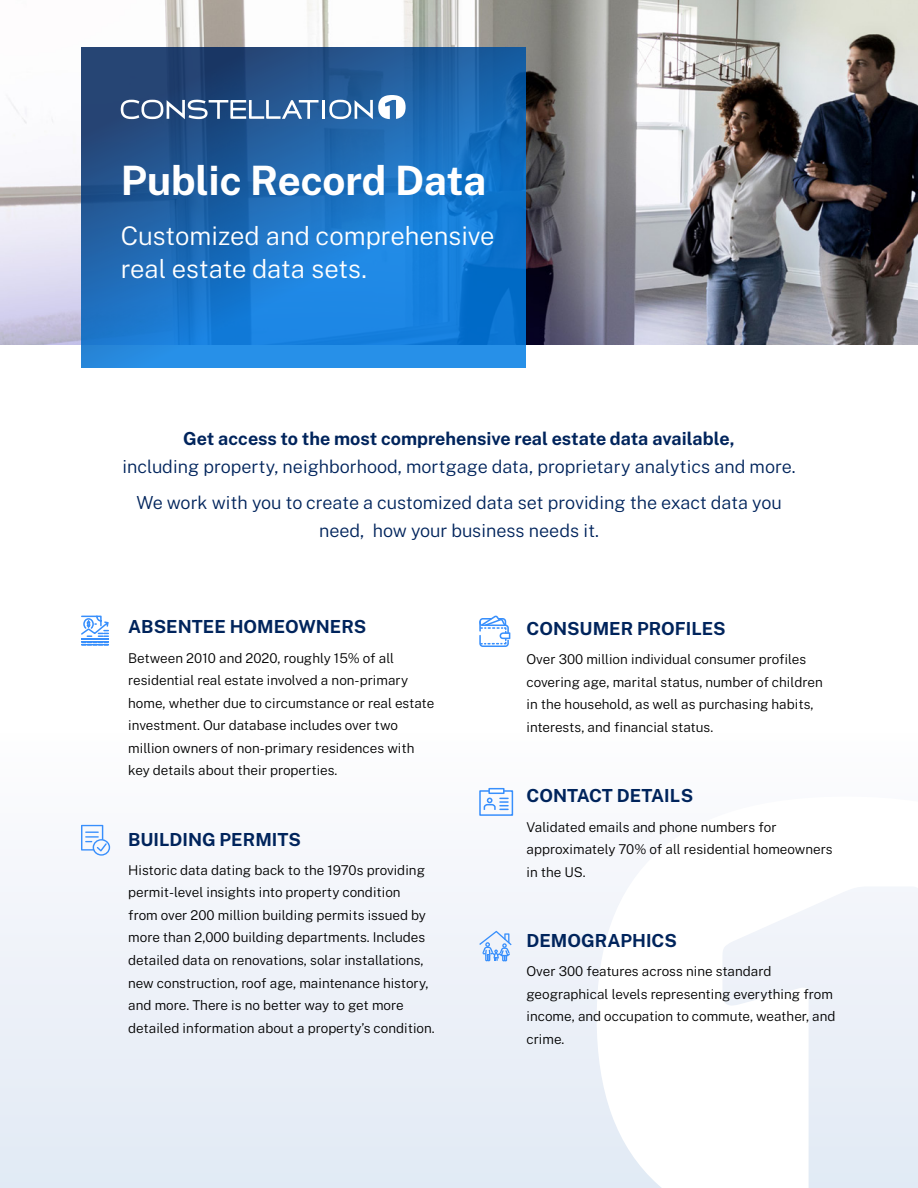
<style>
.page{position:relative;width:918px;height:1188px;background:#fff}
.page>*{position:absolute;margin:0;border:0;box-sizing:border-box;transform-origin:0 0}
.t1{font:700 40.5px "Public Sans";color:#fff}
.t2{font:300 25.65px/32.4px "Public Sans";color:#fff}
.t3{font:300 18px/35.2px "Public Sans";color:#00245c;text-align:center}
.t4{font:700 18px "Public Sans";color:#00245c}
.t5{font:300 13.5px/22.5px "Public Sans";color:#000}
</style>
<div class="page">
<div style="left:0;top:663px;width:918px;height:525px;background:linear-gradient(to bottom,#fff,#e1e9f4)"></div>
<svg style="left:597px;top:797px;width:321px;height:391px"></svg>
<img style="left:0;top:0;width:918px;height:344px">
<svg style="left:81px;top:47px;width:445px;height:320px;background:#1c6cb8"></svg>
<svg style="left:121px;top:100px;width:198px;height:19px"></svg>
<hr style="left:322px;top:100px;width:3px;height:19px;background:#fff">
<svg style="left:329px;top:95px;width:77px;height:24px"></svg>
<svg style="left:81px;top:615px;width:28px;height:31px"></svg>
<svg style="left:81px;top:825px;width:29px;height:31px"></svg>
<svg style="left:479px;top:615px;width:31px;height:32px"></svg>
<div style="left:479px;top:790px;width:34px;height:26px;border:2px solid #388ffc"></div>
<svg style="left:488px;top:788px;width:17px;height:6px"></svg>
<svg style="left:483px;top:797px;width:25px;height:14px"></svg>
<svg style="left:479px;top:931px;width:33px;height:30px"></svg>
<h1 class="t1" style="left:121px;top:151px;width:368px">Public Record Data</h1>
<h2 class="t2" style="left:121px;top:218px;width:375px">Customized and comprehensive real estate data sets.</h2>
<h3 class="t4" style="left:183px;top:425px;width:553px">Get access to the most comprehensive real estate data available,</h3>
<h3 class="t3" style="left:122px;top:448px;width:675px">including property, neighborhood, mortgage data, proprietary analytics and more.<br>We work with you to create a customized data set providing the exact data you</h3>
<h3 class="t3" style="left:319px;top:512px;width:281px">need, how your business needs it.</h3>
<h3 class="t4" style="left:128px;top:614px;width:239px">ABSENTEE HOMEOWNERS</h3>
<p class="t5" style="left:128px;top:646px;width:308px">Between 2010 and 2020, roughly 15% of all residential real estate involved a non-primary home, whether due to circumstance or real estate investment. Our database includes over two million owners of non-primary residences with key details about their properties.</p>
<h3 class="t4" style="left:128px;top:826px;width:174px">BUILDING PERMITS</h3>
<p class="t5" style="left:128px;top:858px;width:308px">Historic data dating back to the 1970s providing permit-level insights into property condition<br>from over 200 million building permits issued by more than 2,000 building departments. Includes detailed data on renovations, solar installations, new construction, roof age, maintenance history, and more. There is no better way to get more detailed information about a property’s condition.</p>
<h3 class="t4" style="left:527px;top:616px;width:201px">CONSUMER PROFILES</h3>
<p class="t5" style="left:526px;top:647px;width:298px">Over 300 million individual consumer profiles covering age, marital status, number of children in the household, as well as purchasing habits, interests, and financial status.</p>
<h3 class="t4" style="left:527px;top:783px;width:168px">CONTACT DETAILS</h3>
<p class="t5" style="left:526px;top:815px;width:308px">Validated emails and phone numbers for approximately 70% of all residential homeowners in the US.</p>
<h3 class="t4" style="left:526px;top:928px;width:152px">DEMOGRAPHICS</h3>
<p class="t5" style="left:526px;top:959px;width:311px">Over 300 features across nine standard geographical levels representing everything from income, and occupation to commute, weather, and crime.</p>
</div>
